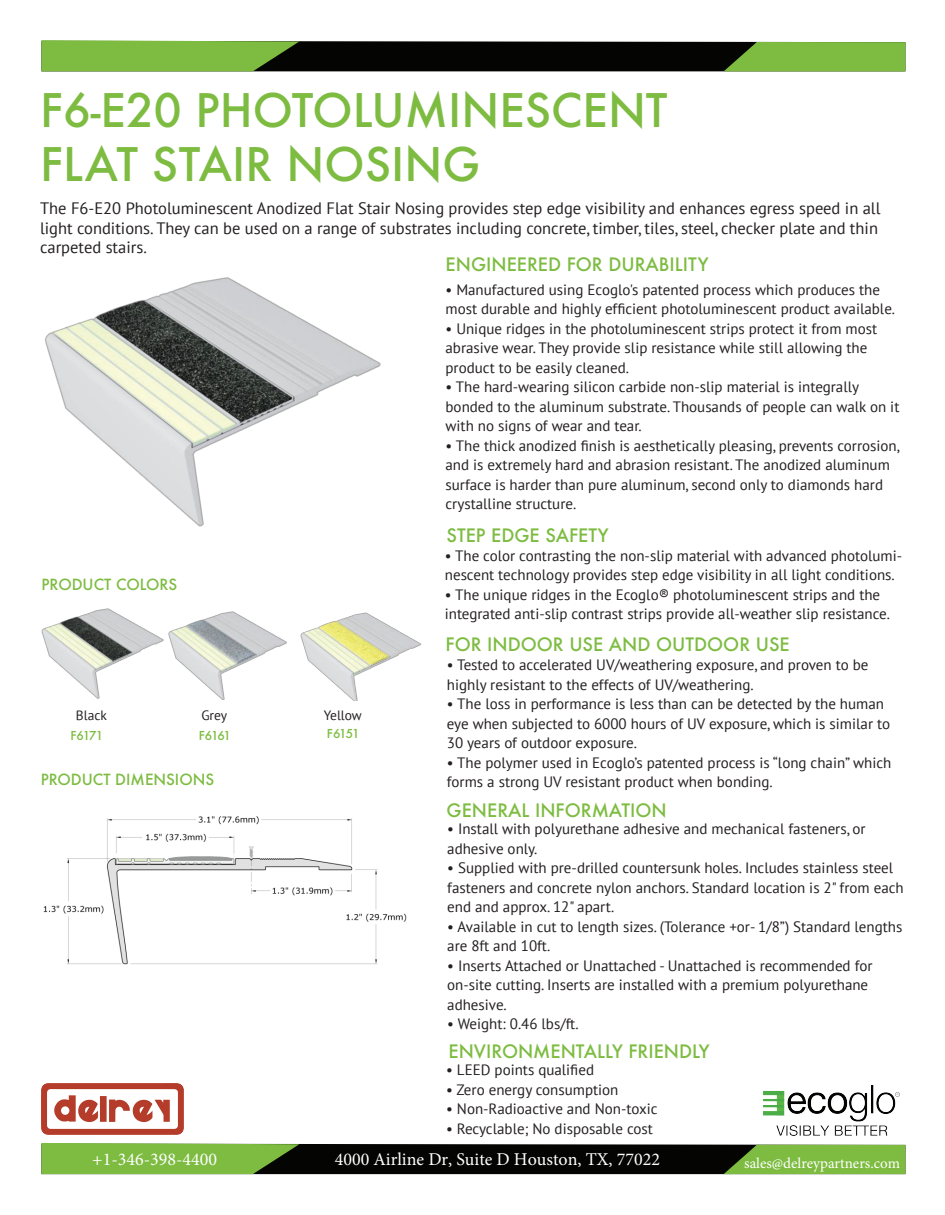
<style>
.page{position:relative;width:945px;height:1215px;background:#fff}
.page>*{position:absolute;margin:0;border:0;box-sizing:border-box;transform-origin:0 0}
.t1{font:500 45px/54px "Futura";color:#7dbc41}
.t2{font:500 18px "Futura";color:#7dbc41}
.t3{font:18px "Minion Pro";color:#fff}
.t4{font:16.5px/19.8px "PT Sans";color:#231f20}
.t5{font:15px/19.5px "PT Sans";color:#231f20}
.t6{font:500 15px "Futura";color:#7dbc41}
.t7{font:15px "Minion Pro";color:#fff}
.t8{font:13.5px "PT Sans";color:#231f20}
.t9{font:500 12px "Futura";letter-spacing:-.085em;color:#7dbc41}
</style>
<div class="page">
<img style="left:764px;top:1086px;width:136px;height:50px">
<svg style="left:41px;top:1143px;width:864px;height:31px;background:#435f27"></svg>
<svg style="left:41px;top:40px;width:864px;height:31px;background:#446129"></svg>
<img style="left:44px;top:277px;width:337px;height:250px">
<img style="left:41px;top:608px;width:123px;height:91px">
<img style="left:168px;top:611px;width:119px;height:89px">
<img style="left:300px;top:612px;width:122px;height:88px">
<img style="left:43px;top:816px;width:364px;height:149px">
<img style="left:41px;top:1083px;width:143px;height:51px">
<h1 class="t1" style="left:40px;top:83px;width:629px">F6-E20 PHOTOLUMINESCENT<br>FLAT STAIR NOSING</h1>
<p class="t4" style="left:40px;top:198px;width:842px">The F6-E20 Photoluminescent Anodized Flat Stair Nosing provides step edge visibility and enhances egress speed in all light conditions. They can be used on a range of substrates including concrete, timber, tiles, steel, checker plate and thin carpeted stairs.</p>
<p class="t2" style="left:446px;top:252px;width:264px">ENGINEERED FOR DURABILITY</p>
<p class="t5" style="left:446px;top:279px;width:451px">• Manufactured using Ecoglo's patented process which produces the most durable and highly efficient photoluminescent product available.</p>
<p class="t5" style="left:446px;top:318px;width:433px">• Unique ridges in the photoluminescent strips protect it from most abrasive wear. They provide slip resistance while still allowing the product to be easily cleaned.</p>
<p class="t5" style="left:446px;top:377px;width:455px">• The hard-wearing silicon carbide non-slip material is integrally bonded to the aluminum substrate. Thousands of people can walk on it with no signs of wear and tear.</p>
<p class="t5" style="left:446px;top:435px;width:456px">• The thick anodized finish is aesthetically pleasing, prevents corrosion, and is extremely hard and abrasion resistant. The anodized aluminum surface is harder than pure aluminum, second only to diamonds hard crystalline structure.</p>
<p class="t2" style="left:446px;top:523px;width:164px">STEP EDGE SAFETY</p>
<p class="t5" style="left:445px;top:545px;width:459px">• The color contrasting the non-slip material with advanced photolumi&shy;nescent technology provides step edge visibility in all light conditions.</p>
<p class="t5" style="left:445px;top:584px;width:447px">• The unique ridges in the Ecoglo® photoluminescent strips and the integrated anti-slip contrast strips provide all-weather slip resistance.</p>
<p class="t6" style="left:41px;top:574px;width:137px">PRODUCT COLORS</p>
<p class="t8" style="left:201px;top:707px;width:27px">Grey</p>
<p class="t8" style="left:324px;top:707px;width:40px">Yellow</p>
<p class="t8" style="left:76px;top:707px;width:33px">Black</p>
<p class="t9" style="left:70px;top:727px;width:34px">F6171</p>
<p class="t9" style="left:199px;top:727px;width:34px">F6161</p>
<p class="t9" style="left:327px;top:726px;width:34px">F6151</p>
<p class="t6" style="left:41px;top:769px;width:175px">PRODUCT DIMENSIONS</p>
<p class="t2" style="left:446px;top:632px;width:346px">FOR INDOOR USE AND OUTDOOR USE</p>
<p class="t5" style="left:447px;top:655px;width:423px">• Tested to accelerated UV/weathering exposure, and proven to be highly resistant to the effects of UV/weathering.</p>
<p class="t5" style="left:447px;top:694px;width:445px">• The loss in performance is less than can be detected by the human eye when subjected to 6000 hours of UV exposure, which is similar to<br>30 years of outdoor exposure.</p>
<p class="t5" style="left:447px;top:752px;width:446px">• The polymer used in Ecoglo’s patented process is “long chain” which forms a strong UV resistant product when bonding.</p>
<p class="t2" style="left:447px;top:798px;width:222px">GENERAL INFORMATION</p>
<p class="t5" style="left:447px;top:819px;width:420px">• Install with polyurethane adhesive and mechanical fasteners, or adhesive only.</p>
<p class="t5" style="left:447px;top:858px;width:458px">• Supplied with pre-drilled countersunk holes. Includes stainless steel fasteners and concrete nylon anchors. Standard location is 2" from each end and approx. 12" apart.</p>
<p class="t5" style="left:447px;top:916px;width:457px">• Available in cut to length sizes. (Tolerance +or- 1/8”) Standard lengths are 8ft and 10ft.</p>
<p class="t5" style="left:447px;top:955px;width:427px">• Inserts Attached or Unattached - Unattached is recommended for on-site cutting. Inserts are installed with a premium polyurethane adhesive.</p>
<p class="t5" style="left:447px;top:1014px;width:133px">• Weight: 0.46 lbs/ft.</p>
<p class="t2" style="left:449px;top:1039px;width:263px">ENVIRONMENTALLY FRIENDLY</p>
<p class="t5" style="left:446px;top:1060px;width:149px">• LEED points qualified</p>
<p class="t5" style="left:446px;top:1079px;width:174px">• Zero energy consumption</p>
<p class="t5" style="left:446px;top:1099px;width:213px">• Non-Radioactive and Non-toxic</p>
<p class="t5" style="left:446px;top:1118px;width:208px">• Recyclable; No disposable cost</p>
<p class="t3" style="left:92px;top:1147px;width:126px">+1-346-398-4400</p>
<p class="t3" style="left:335px;top:1147px;width:327px">4000 Airline Dr, Suite D Houston, TX, 77022</p>
<p class="t7" style="left:744px;top:1153px;width:157px">sales@delreypartners.com</p>
</div>
